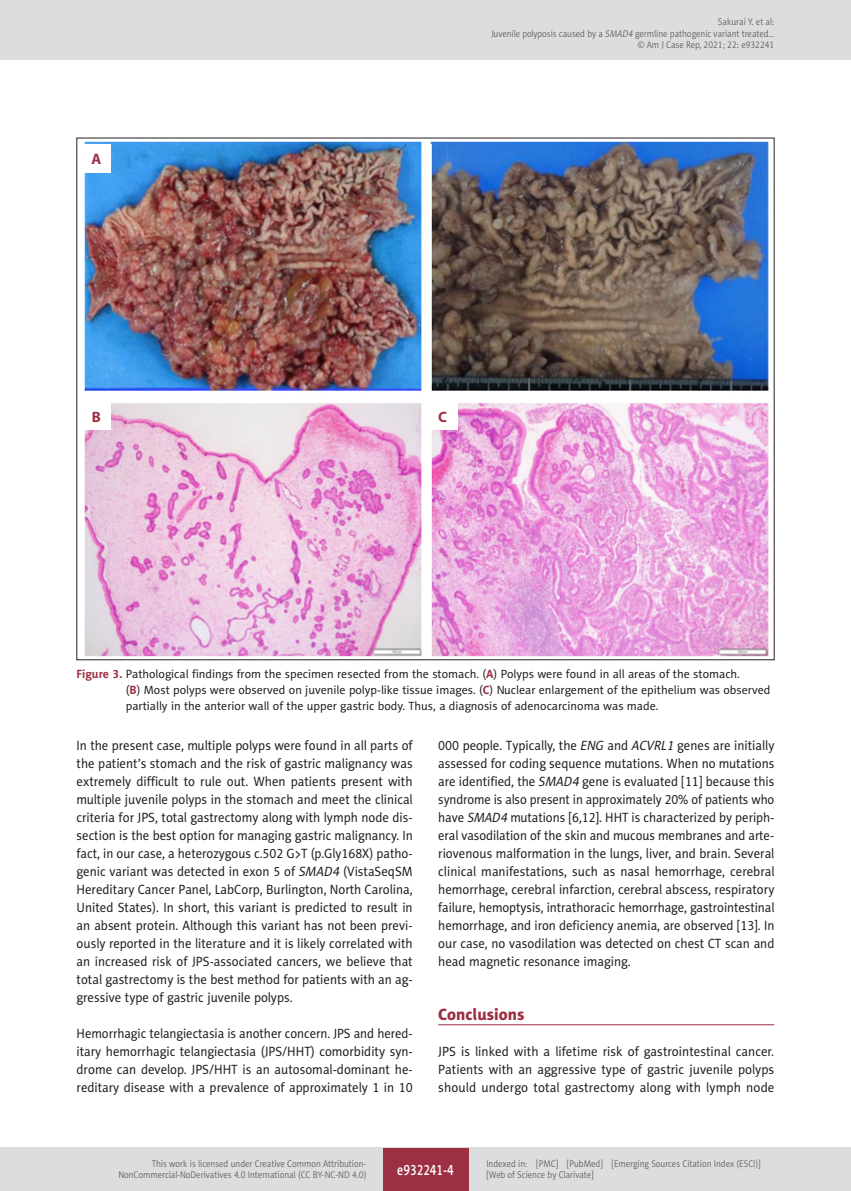
<style>
.page{position:relative;width:851px;height:1191px;background:#fff}
.page>*{position:absolute;margin:0;border:0;box-sizing:border-box;transform-origin:0 0}
.AJCR_Headline_1{font:16.5px "Naomi Sans EFN Heavy";color:#9d2f42}
.t1{font:15px "Naomi Sans EFN Medium";color:#fff;scale:.8 1}
.t2{font:700 15px "Myriad Pro";color:#9d2f42}
.AJCR_Body{font:13.5px/18px "Naomi Sans EFN";color:#231f20;text-align:justify;scale:.95 1}
.AJCR_Body-2{font:13.5px/18px "Naomi Sans EFN";color:#231f20;text-align:justify;scale:.94 1}
.AJCR_Rycina_tytul{font:12px/15.8px "Naomi Sans EFN";color:#231f20}
.t3{font:9.75px/11.2px "Naomi Sans EFN Light";color:#57585a;text-align:right;scale:.9 1}
.s1{font-style:italic}
.s2{font-weight:700;color:#9d2f42}
</style>
<div class="page">
<img style="left:84px;top:141px;width:685px;height:516px">
<div style="left:82px;top:144px;width:29px;height:28px;background:#fff"></div>
<div style="left:82px;top:402px;width:29px;height:28px;background:#fff"></div>
<div style="left:428px;top:402px;width:29px;height:28px;background:#fff"></div>
<hr style="left:438px;top:1024px;width:336px;height:1px;background:#9d2f42">
<div style="left:0;top:0;width:850px;height:60px;background:#dcdddf"></div>
<hr style="left:850px;top:0;width:1px;height:60px;background:#dcdddf">
<div style="left:0;top:1148px;width:850px;height:43px;background:#dcdddf"></div>
<div style="left:383px;top:1147px;width:85px;height:43px;background:#9d2f42"></div>
<p class="t2" style="left:91px;top:149px;width:11px">A</p>
<p class="t3" style="left:491px;top:16px;width:315px">Sakurai Y. et al:<br>Juvenile polyposis caused by a <span class="s1">SMAD4</span> germline pathogenic variant treated… © Am J Case Rep, 2021; 22: e932241</p>
<p class="t2" style="left:92px;top:407px;width:11px">B</p>
<p class="t2" style="left:438px;top:407px;width:10px">C</p>
<p class="AJCR_Rycina_tytul" style="left:126px;top:666px;width:646px;text-indent:-49px"><span class="s2">Figure 3.</span> Pathological findings from the specimen resected from the stomach. (<span class="s2">A</span>) Polyps were found in all areas of the stomach.<br>(<span class="s2">B</span>) Most polyps were observed on juvenile polyp-like tissue images. (<span class="s2">C</span>) Nuclear enlargement of the epithelium was observed partially in the anterior wall of the upper gastric body. Thus, a diagnosis of adenocarcinoma was made.</p>
<p class="AJCR_Body" style="left:77px;top:736px;width:355px">In the present case, multiple polyps were found in all parts of the patient’s stomach and the risk of gastric malignancy was extremely difficult to rule out. When patients present with multiple juvenile polyps in the stomach and meet the clinical criteria for JPS, total gastrectomy along with lymph node dis&shy;section is the best option for managing gastric malignancy. In fact, in our case, a heterozygous c.502 G&gt;T (p.Gly168X) patho&shy;genic variant was detected in exon 5 of <span class="s1">SMAD4</span> (VistaSeqSM Hereditary Cancer Panel, LabCorp, Burlington, North Carolina, United States). In short, this variant is predicted to result in an absent protein. Although this variant has not been previ&shy;ously reported in the literature and it is likely correlated with an increased risk of JPS-associated cancers, we believe that total gastrectomy is the best method for patients with an ag&shy;gressive type of gastric juvenile polyps.</p>
<p class="AJCR_Body-2" style="left:77px;top:1024px;width:359px">Hemorrhagic telangiectasia is another concern. JPS and hered&shy;itary hemorrhagic telangiectasia (JPS/HHT) comorbidity syn&shy;drome can develop. JPS/HHT is an autosomal-dominant he&shy;reditary disease with a prevalence of approximately 1 in 10</p>
<p class="AJCR_Body" style="left:438px;top:736px;width:355px">000 people. Typically, the <span class="s1">ENG</span> and <span class="s1">ACVRL1</span> genes are initially assessed for coding sequence mutations. When no mutations are identified, the <span class="s1">SMAD4</span> gene is evaluated [11] because this syndrome is also present in approximately 20% of patients who have <span class="s1">SMAD4</span> mutations [6,12]. HHT is characterized by periph&shy;eral vasodilation of the skin and mucous membranes and arte&shy;riovenous malformation in the lungs, liver, and brain. Several clinical manifestations, such as nasal hemorrhage, cerebral hemorrhage, cerebral infarction, cerebral abscess, respiratory failure, hemoptysis, intrathoracic hemorrhage, gastrointestinal hemorrhage, and iron deficiency anemia, are observed [13]. In our case, no vasodilation was detected on chest CT scan and head magnetic resonance imaging.</p>
<p class="AJCR_Headline_1" style="left:438px;top:1004px;width:88px">Conclusions</p>
<p class="AJCR_Body" style="left:438px;top:1042px;width:355px">JPS is linked with a lifetime risk of gastrointestinal cancer.<br>Patients with an aggressive type of gastric juvenile polyps should undergo total gastrectomy along with lymph node</p>
<p class="t3" style="left:118px;top:1158px;width:277px">This work is licensed under Creative Common Attribution-<br>NonCommercial-NoDerivatives 4.0 International (CC BY-NC-ND 4.0)</p>
<p class="t1" style="left:397px;top:1160px;width:72px">e932241-4</p>
<p class="t3" style="left:486px;top:1158px;width:306px;text-align:left">Indexed in: [PMC] [PubMed] [Emerging Sources Citation Index (ESCI)] [Web of Science by Clarivate]</p>
</div>
